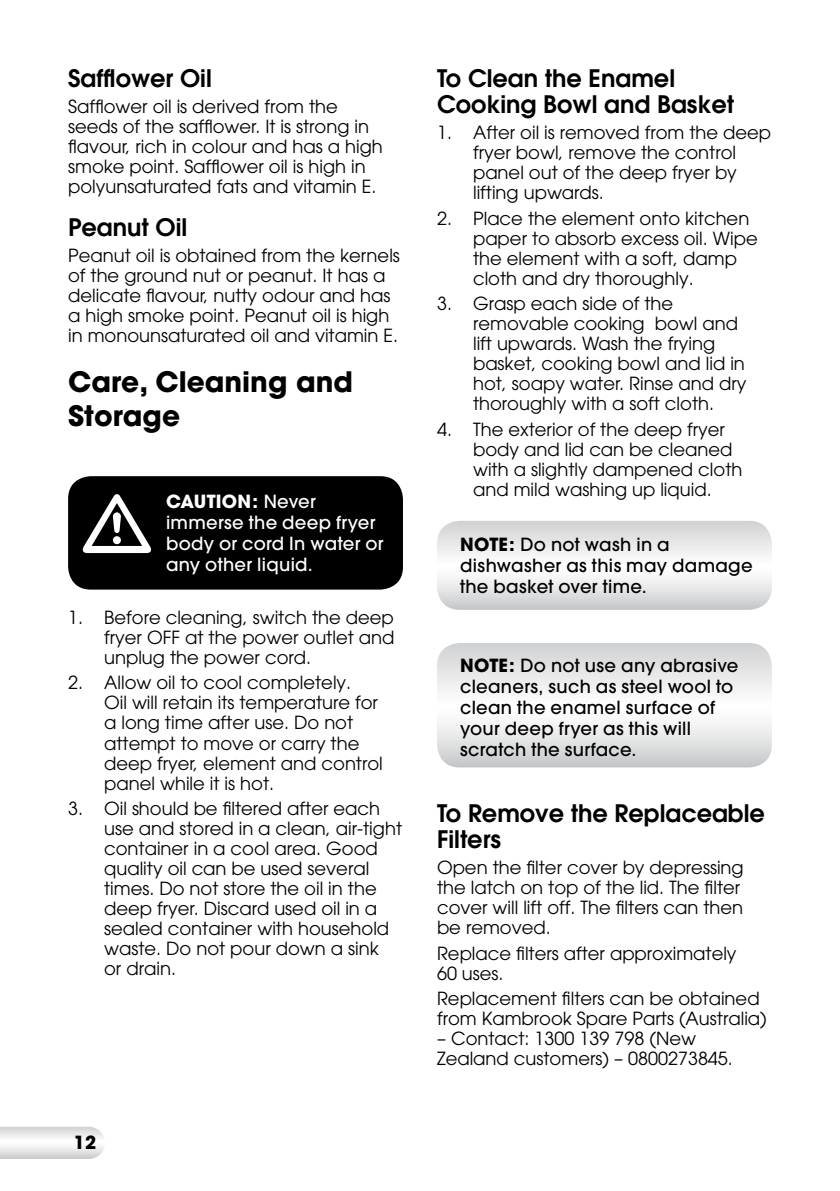
<style>
.page{position:relative;width:840px;height:1191px;background:#fff}
.page>*{position:absolute;margin:0;border:0;box-sizing:border-box;transform-origin:0 0}
.t1{font:700 28px/33.6px "Avant Garde";color:#000}
.t2{font:600 24px/26px "Avant Garde LT";color:#000}
.t3{font:18px/20px "Avant Garde LT";color:#000}
.t4{font:500 18px/21px "Avant Garde";letter-spacing:.02em;color:#000}
.t5{font:500 18px/21px "Avant Garde";letter-spacing:.015em;color:#fff}
.t6{font:700 18px "Avant Garde";color:#000}
.s1{font-weight:700}
</style>
<div class="page">
<svg style="left:0;top:1126px;width:104px;height:32px"></svg>
<div style="left:68px;top:476px;width:335px;height:113px;background:#000;border-radius:23px"></div>
<svg style="left:83px;top:494px;width:68px;height:59px"></svg>
<svg style="left:437px;top:521px;width:334px;height:89px"></svg>
<svg style="left:437px;top:643px;width:334px;height:124px"></svg>
<h2 class="t2" style="left:68px;top:65px;width:145px">Safflower Oil</h2>
<p class="t3" style="left:68px;top:96px;width:316px">Safflower oil is derived from the seeds of the safflower. It is strong in flavour, rich in colour and has a high smoke point. Safflower oil is high in polyunsaturated fats and vitamin E.</p>
<h2 class="t2" style="left:68px;top:214px;width:121px">Peanut Oil</h2>
<p class="t3" style="left:68px;top:245px;width:333px">Peanut oil is obtained from the kernels of the ground nut or peanut. It has a delicate flavour, nutty odour and has a high smoke point. Peanut oil is high in monounsaturated oil and vitamin E.</p>
<h1 class="t1" style="left:68px;top:365px;width:286px">Care, Cleaning and<br>Storage</h1>
<p class="t5" style="left:166px;top:490px;width:219px"><span class="s1">CAUTION:</span> Never immerse the deep fryer body or cord In water or any other liquid.</p>
<p class="t3" style="left:104px;top:607px;width:292px;text-align:justify;text-indent:-36px">1. Before cleaning, switch the deep fryer OFF at the power outlet and unplug the power cord.</p>
<p class="t3" style="left:104px;top:673px;width:280px;text-indent:-36px">2. Allow oil to cool completely.<br>Oil will retain its temperature for a long time after use. Do not attempt to move or carry the deep fryer, element and control panel while it is hot.</p>
<p class="t3" style="left:104px;top:798px;width:299px;text-indent:-36px">3. Oil should be filtered after each use and stored in a clean, air-tight container in a cool area. Good quality oil can be used several times. Do not store the oil in the deep fryer. Discard used oil in a sealed container with household waste. Do not pour down a sink<br>or drain.</p>
<p class="t6" style="left:74px;top:1131px;width:24px">12</p>
<h2 class="t2" style="left:437px;top:65px;width:298px">To Clean the Enamel<br>Cooking Bowl and Basket</h2>
<p class="t3" style="left:473px;top:122px;width:299px;text-indent:-36px">1. After oil is removed from the deep fryer bowl, remove the control panel out of the deep fryer by lifting upwards.</p>
<p class="t3" style="left:473px;top:208px;width:286px;text-indent:-36px">2. Place the element onto kitchen paper to absorb excess oil. Wipe the element with a soft, damp cloth and dry thoroughly.</p>
<p class="t3" style="left:473px;top:294px;width:275px;text-indent:-36px">3. Grasp each side of the removable cooking bowl and lift upwards. Wash the frying basket, cooking bowl and lid in hot, soapy water. Rinse and dry thoroughly with a soft cloth.</p>
<p class="t3" style="left:473px;top:419px;width:271px;text-indent:-36px">4. The exterior of the deep fryer body and lid can be cleaned with a slightly dampened cloth and mild washing up liquid.</p>
<p class="t4" style="left:460px;top:533px;width:294px"><span class="s1">NOTE:</span> Do not wash in a dishwasher as this may damage the basket over time.</p>
<p class="t4" style="left:460px;top:655px;width:280px"><span class="s1">NOTE:</span> Do not use any abrasive cleaners, such as steel wool to clean the enamel surface of your deep fryer as this will scratch the surface.</p>
<h2 class="t2" style="left:437px;top:800px;width:329px">To Remove the Replaceable<br>Filters</h2>
<p class="t3" style="left:437px;top:857px;width:308px">Open the filter cover by depressing the latch on top of the lid. The filter cover will lift off. The filters can then be removed.</p>
<p class="t3" style="left:437px;top:943px;width:301px">Replace filters after approximately<br>60 uses.</p>
<p class="t3" style="left:437px;top:988px;width:331px">Replacement filters can be obtained from Kambrook Spare Parts (Australia)</p>
<p class="t3" style="left:437px;top:1028px;width:297px">– Contact: 1300 139 798 (New<br>Zealand customers) – 0800273845.</p>
</div>
